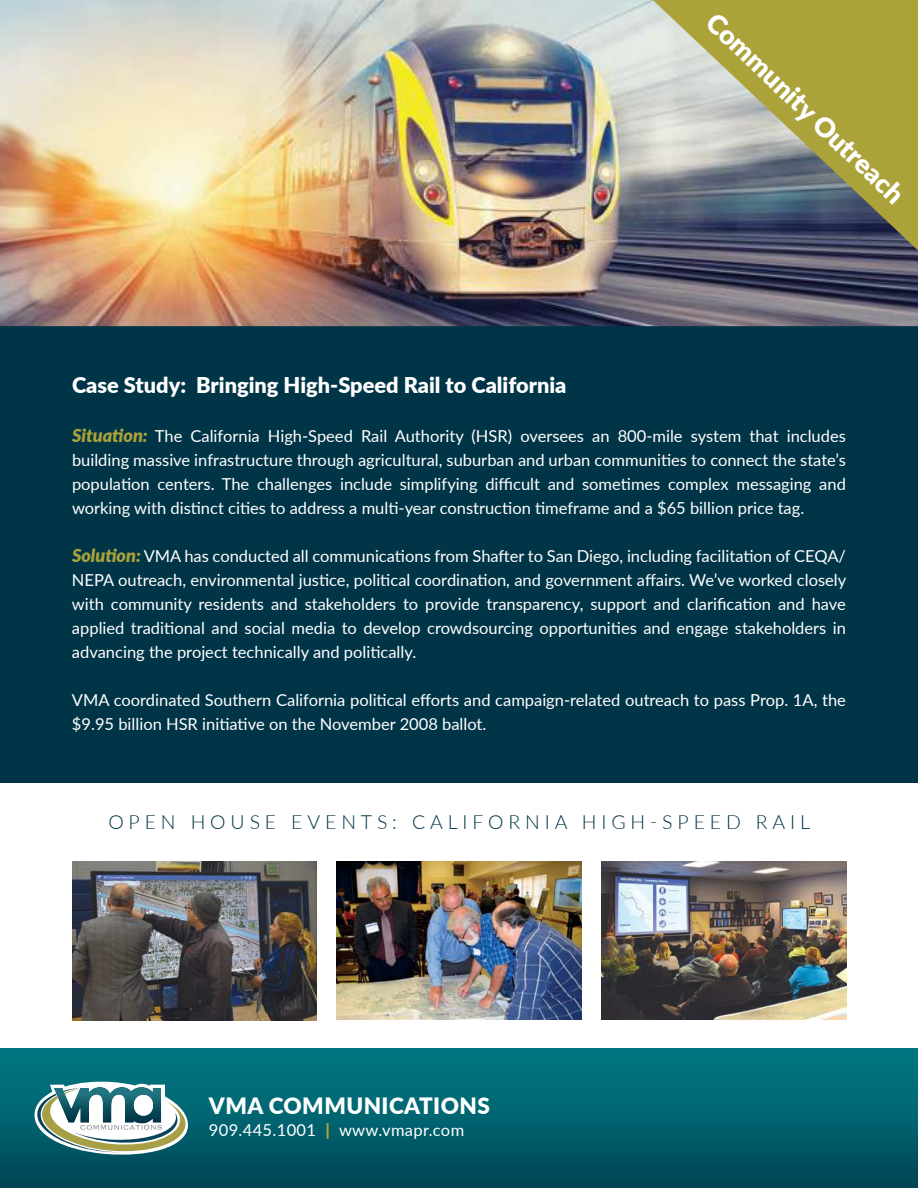
<style>
.page{position:relative;width:918px;height:1188px;background:#fff}
.page>*{position:absolute;margin:0;border:0;box-sizing:border-box;transform-origin:0 0}
.t1{font:900 27px "Lato";color:#fff}
.t2{font:900 22.5px "Lato";letter-spacing:.02em;color:#fff}
.t3{font:900 21.75px "Lato";color:#fff}
.t4{font:300 19.5px "Lato";letter-spacing:.25em;color:#003547}
.t5{font:16.5px/24px "Lato";color:#fff;text-align:justify}
.t6{font:16.5px "Lato";letter-spacing:.02em;color:#fff}
.s1{font-weight:900;font-style:italic;font-size:18px;color:#aba239}
.s2{font-weight:900;color:#aba239}
</style>
<div class="page">
<div style="left:0;top:326px;width:918px;height:457px;background:#003547"></div>
<img style="left:337px;top:861px;width:244px;height:158px">
<img style="left:601px;top:861px;width:245px;height:159px">
<img style="left:0;top:0;width:918px;height:326px">
<img style="left:72px;top:861px;width:245px;height:159px">
<img style="left:0;top:1049px;width:918px;height:139px">
<svg style="left:33px;top:1081px;width:156px;height:77px"></svg>
<h1 class="t1" style="left:725px;top:2px;width:264px;rotate:44deg">Community Outreach</h1>
<h3 class="t3" style="left:72px;top:368px;width:496px">Case Study: Bringing High-Speed Rail to California</h3>
<p class="t5" style="left:72px;top:423px;width:775px"><span class="s1">Situation:</span> The California High-Speed Rail Authority (HSR) oversees an 800-mile system that includes building massive infrastructure through agricultural, suburban and urban communities to connect the state’s population centers. The challenges include simplifying difficult and sometimes complex messaging and working with distinct cities to address a multi-year construction timeframe and a $65 billion price tag.</p>
<p class="t5" style="left:72px;top:543px;width:776px"><span class="s1">Solution:</span> VMA has conducted all communications from Shafter to San Diego, including facilitation of CEQA/ NEPA outreach, environmental justice, political coordination, and government affairs. We’ve worked closely with community residents and stakeholders to provide transparency, support and clarification and have applied traditional and social media to develop crowdsourcing opportunities and engage stakeholders in advancing the project technically and politically.</p>
<p class="t5" style="left:72px;top:687px;width:775px">VMA coordinated Southern California political efforts and campaign-related outreach to pass Prop. 1A, the $9.95 billion HSR initiative on the November 2008 ballot.</p>
<p class="t4" style="left:108px;top:808px;width:703px">OPEN HOUSE EVENTS: CALIFORNIA HIGH-SPEED RAIL</p>
<h2 class="t2" style="left:209px;top:1089px;width:282px">VMA COMMUNICATIONS</h2>
<p class="t6" style="left:209px;top:1118px;width:257px">909.445.1001 <span class="s2">|</span> www.vmapr.com</p>
</div>
